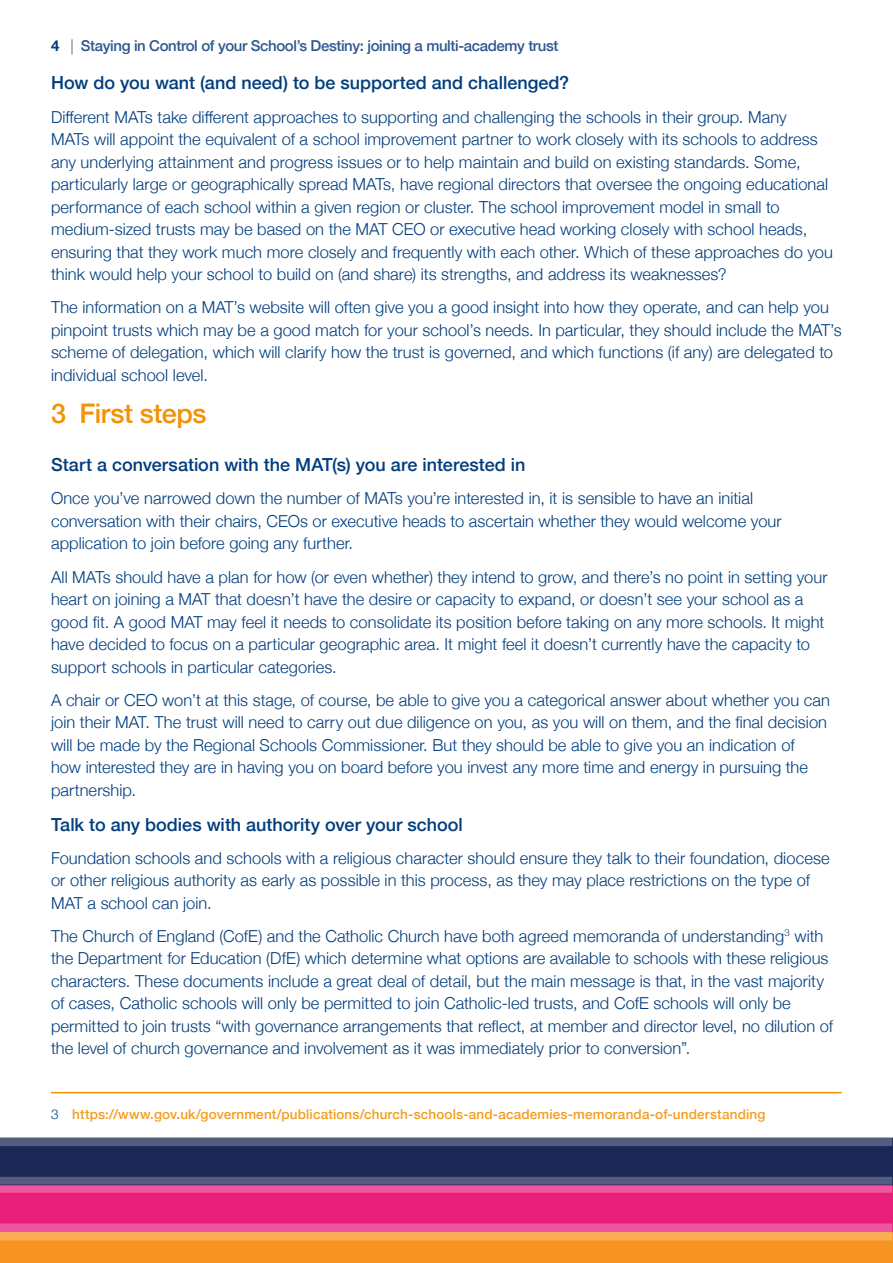
<style>
.page{position:relative;width:893px;height:1263px;background:#fff}
.page>*{position:absolute;margin:0;border:0;box-sizing:border-box;transform-origin:0 0}
.main_header{font:500 27px "Helvetica Neue";letter-spacing:-.015em;color:#f39204}
.sub_heading{font:500 18px "Helvetica Neue";color:#013d7d}
.main_text_NO_INDENT{font:300 16.5px/22.5px "Helvetica Neue";letter-spacing:.005em;color:#013d7d}
.t1{font:500 15px "Helvetica Neue";letter-spacing:-.025em;color:#305691}
.footnote{font:500 13.5px "Helvetica Neue";letter-spacing:.01em;color:#f49d1d}
.s1{font-weight:700;color:#013d7d}
.s2{font-weight:300}
.s3{font-weight:300;color:#013d7d}
</style>
<div class="page">
<svg style="left:0;top:1137px;width:893px;height:126px;background:#a64f64"></svg>
<hr style="left:51px;top:1092px;width:791px;height:1px;background:#f39204">
<p class="t1" style="left:51px;top:33px;width:509px"><span class="s1">4</span> <span class="s2">|</span> Staying in Control of your School’s Destiny: joining a multi-academy trust</p>
<p class="sub_heading" style="left:51px;top:69px;width:520px">How do you want (and need) to be supported and challenged?</p>
<p class="main_text_NO_INDENT" style="left:51px;top:104px;width:783px">Different MATs take different approaches to supporting and challenging the schools in their group. Many<br>MATs will appoint the equivalent of a school improvement partner to work closely with its schools to address any underlying attainment and progress issues or to help maintain and build on existing standards. Some, particularly large or geographically spread MATs, have regional directors that oversee the ongoing educational performance of each school within a given region or cluster. The school improvement model in small to medium-sized trusts may be based on the MAT CEO or executive head working closely with school heads, ensuring that they work much more closely and frequently with each other. Which of these approaches do you think would help your school to build on (and share) its strengths, and address its weaknesses?</p>
<p class="main_text_NO_INDENT" style="left:51px;top:295px;width:792px">The information on a MAT’s website will often give you a good insight into how they operate, and can help you pinpoint trusts which may be a good match for your school’s needs. In particular, they should include the MAT’s scheme of delegation, which will clarify how the trust is governed, and which functions (if any) are delegated to individual school level.</p>
<p class="main_header" style="left:51px;top:392px;width:157px">3 First steps</p>
<p class="sub_heading" style="left:51px;top:450px;width:476px">Start a conversation with the MAT(s) you are interested in</p>
<p class="main_text_NO_INDENT" style="left:51px;top:486px;width:732px">Once you’ve narrowed down the number of MATs you’re interested in, it is sensible to have an initial conversation with their chairs, CEOs or executive heads to ascertain whether they would welcome your application to join before going any further.</p>
<p class="main_text_NO_INDENT" style="left:51px;top:564px;width:778px">All MATs should have a plan for how (or even whether) they intend to grow, and there’s no point in setting your heart on joining a MAT that doesn’t have the desire or capacity to expand, or doesn’t see your school as a good fit. A good MAT may feel it needs to consolidate its position before taking on any more schools. It might have decided to focus on a particular geographic area. It might feel it doesn’t currently have the capacity to support schools in particular categories.</p>
<p class="main_text_NO_INDENT" style="left:51px;top:688px;width:780px">A chair or CEO won’t at this stage, of course, be able to give you a categorical answer about whether you can join their MAT. The trust will need to carry out due diligence on you, as you will on them, and the final decision will be made by the Regional Schools Commissioner. But they should be able to give you an indication of<br>how interested they are in having you on board before you invest any more time and energy in pursuing the partnership.</p>
<p class="sub_heading" style="left:51px;top:810px;width:413px">Talk to any bodies with authority over your school</p>
<p class="main_text_NO_INDENT" style="left:51px;top:846px;width:780px">Foundation schools and schools with a religious character should ensure they talk to their foundation, diocese or other religious authority as early as possible in this process, as they may place restrictions on the type of<br>MAT a school can join.</p>
<p class="main_text_NO_INDENT" style="left:51px;top:924px;width:784px">The Church of England (CofE) and the Catholic Church have both agreed memoranda of understanding<sup>3</sup> with the Department for Education (DfE) which determine what options are available to schools with these religious characters. These documents include a great deal of detail, but the main message is that, in the vast majority of cases, Catholic schools will only be permitted to join Catholic-led trusts, and CofE schools will only be permitted to join trusts “with governance arrangements that reflect, at member and director level, no dilution of the level of church governance and involvement as it was immediately prior to conversion”.</p>
<p class="footnote" style="left:51px;top:1103px;width:716px"><span class="s3">3</span> https://www.gov.uk/government/publications/church-schools-and-academies-memoranda-of-understanding</p>
</div>
